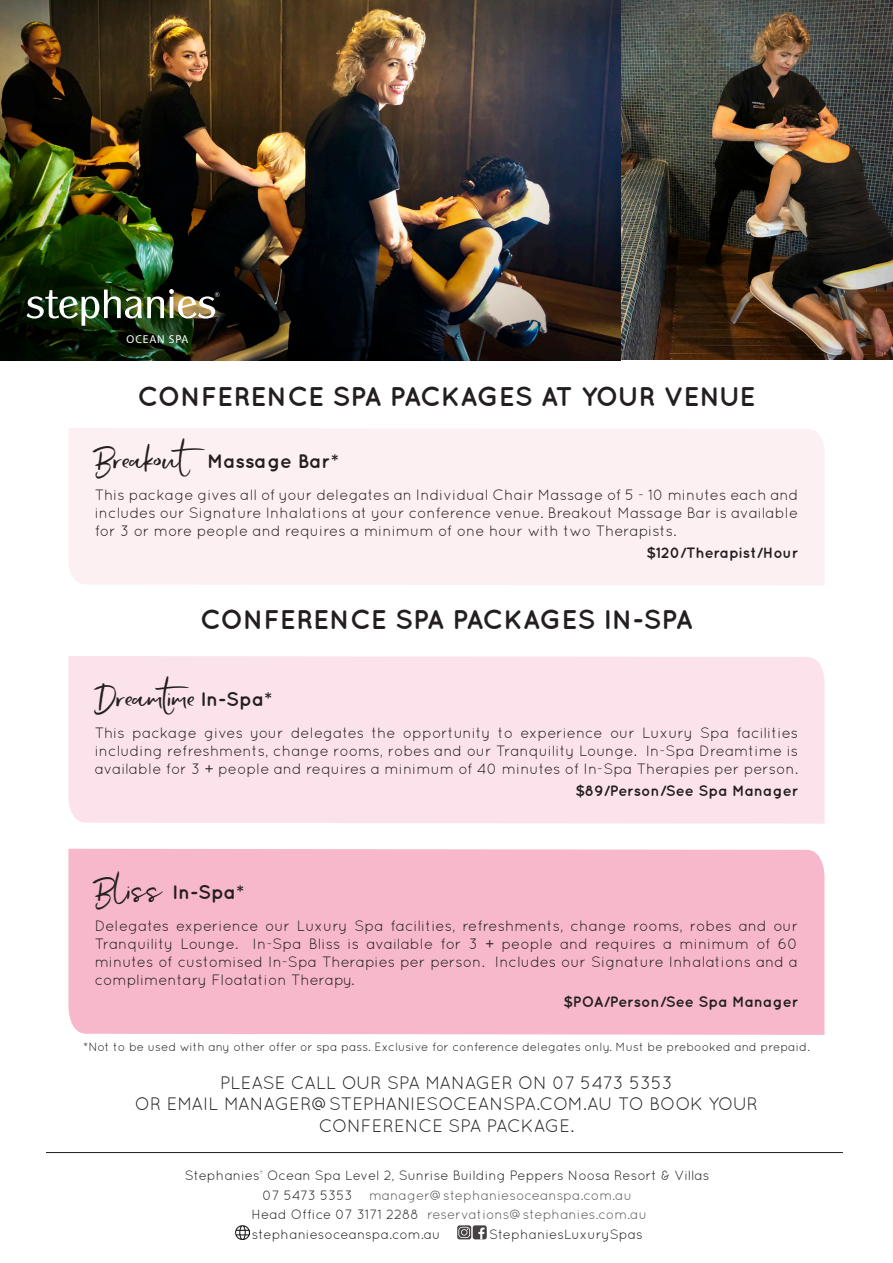
<style>
.page{position:relative;width:893px;height:1263px;background:#fff}
.page>*{position:absolute;margin:0;border:0;box-sizing:border-box;transform-origin:0 0}
.t1{font:30px "Echo Soul";color:#231f20}
.t2{font:700 27px "Quicksand";color:#231f20}
.t3{font:700 19.5px "Quicksand";color:#231f20}
.t4{font:18px "Quicksand";color:#231f20}
.t5{font:15px/18px "Quicksand";color:#231f20;text-align:justify}
.t6{font:700 15px "Quicksand";color:#231f20}
.t7{font:13.5px/19.5px "Quicksand";color:#231f20;text-align:center}
.t8{font:12px "Quicksand";color:#231f20}
.t9{font:11.4px "Myriad";letter-spacing:.075em;color:#fff}
.s1{font-family:"Echo Soul";font-weight:400;font-size:30px}
.s2{font-family:"Quicksand";font-weight:700;font-size:19.5px}
.s3{color:#57585a}
</style>
<div class="page">
<div style="left:69px;top:428px;width:755px;height:157px;background:#fdf0f3"></div>
<div style="left:68px;top:656px;width:756px;height:168px;background:#fce3eb"></div>
<div style="left:68px;top:849px;width:756px;height:186px;background:#f6b8ca"></div>
<img style="left:621px;top:0;width:272px;height:360px">
<img style="left:0;top:0;width:621px;height:360px">
<img style="left:27px;top:289px;width:192px;height:37px">
<hr style="left:46px;top:1152px;width:797px;height:1px;background:#231f20">
<div style="left:473px;top:1225px;width:14px;height:14px;background:#444242;border-radius:2px"></div>
<svg style="left:478px;top:1227px;width:6px;height:12px"></svg>
<img style="left:236px;top:1225px;width:14px;height:14px">
<svg style="left:457px;top:1225px;width:14px;height:14px"></svg>
<svg style="left:458px;top:1227px;width:12px;height:11px"></svg>
<p class="t9" style="left:127px;top:334px;width:63px">OCEAN SPA</p>
<p class="t2" style="left:138px;top:380px;width:619px">CONFERENCE SPA PACKAGES AT YOUR VENUE</p>
<p class="t3" style="left:95px;top:450px;width:246px"><span class="s1">Breakout</span>Massage Bar*</p>
<p class="t5" style="left:95px;top:486px;width:705px">This package gives all of your delegates an Individual Chair Massage of 5 - 10 minutes each and includes our Signature Inhalations at your conference venue. Breakout Massage Bar is available for 3 or more people and requires a minimum of one hour with two Therapists.</p>
<p class="t6" style="left:646px;top:544px;width:153px">$120/Therapist/Hour</p>
<p class="t2" style="left:200px;top:603px;width:494px">CONFERENCE SPA PACKAGES IN-SPA</p>
<p class="t1" style="left:95px;top:678px;width:179px">Dreamtime <span class="s2">In-Spa*</span></p>
<p class="t5" style="left:95px;top:723px;width:705px">This package gives your delegates the opportunity to experience our Luxury Spa facilities including refreshments, change rooms, robes and our Tranquility Lounge. In-Spa Dreamtime is available for 3 + people and requires a minimum of 40 minutes of In-Spa Therapies per person.</p>
<p class="t6" style="left:575px;top:782px;width:224px">$89/Person/See Spa Manager</p>
<p class="t3" style="left:95px;top:880px;width:151px"><span class="s1">Bliss</span> In-Spa*</p>
<p class="t5" style="left:95px;top:916px;width:705px">Delegates experience our Luxury Spa facilities, refreshments, change rooms, robes and our Tranquility Lounge. In-Spa Bliss is available for 3 + people and requires a minimum of 60 minutes of customised In-Spa Therapies per person. Includes our Signature Inhalations and a complimentary Floatation Therapy.</p>
<p class="t6" style="left:563px;top:993px;width:236px">$POA/Person/See Spa Manager</p>
<p class="t8" style="left:83px;top:1040px;width:728px">*Not to be used with any other offer or spa pass. Exclusive for conference delegates only. Must be prebooked and prepaid.</p>
<p class="t4" style="left:220px;top:1072px;width:454px">PLEASE CALL OUR SPA MANAGER ON 07 5473 5353</p>
<p class="t4" style="left:135px;top:1093px;width:625px">OR EMAIL MANAGER@STEPHANIESOCEANSPA.COM.AU TO BOOK YOUR</p>
<p class="t4" style="left:319px;top:1115px;width:257px">CONFERENCE SPA PACKAGE.</p>
<p class="t7" style="left:185px;top:1166px;width:526px">Stephanies<sup>®</sup> Ocean Spa Level 2, Sunrise Building Peppers Noosa Resort &amp; Villas<br>07 5473 5353 <span class="s3">manager@stephaniesoceanspa.com.au<br></span>Head Office 07 3171 2288 <span class="s3">reservations@stephanies.com.au</span></p>
<p class="t7" style="left:252px;top:1224px;width:190px">stephaniesoceanspa.com.au</p>
<p class="t7" style="left:489px;top:1224px;width:155px">StephaniesLuxurySpas</p>
</div>
